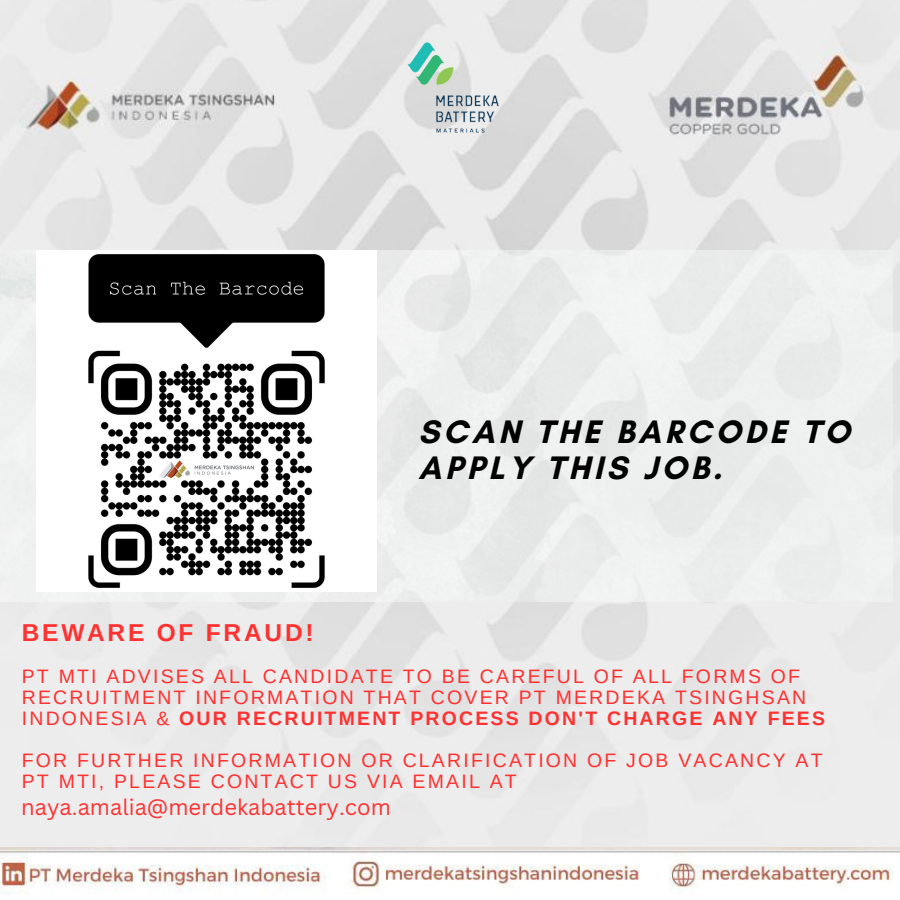
<style>
.page{position:relative;width:900px;height:900px;background:#fff}
.page>*{position:absolute;margin:0;border:0;box-sizing:border-box;transform-origin:0 0}
.t1{font:700 33.2px/36px "Glacial Indifference";letter-spacing:.115em;color:#000}
.t2{font:700 24.5px "Arimo";letter-spacing:.115em;color:#ff3131}
.t3{font:22px "Canva Sans";color:#ff3131}
.t4{font:19.5px/21px "Arimo";letter-spacing:.115em;color:#ff3131}
.s1{font-weight:700}
</style>
<div class="page">
<img style="left:0;top:0;width:900px;height:847px">
<img style="left:0;top:847px;width:900px;height:47px">
<img style="left:0;top:251px;width:892px;height:350px">
<img style="left:36px;top:251px;width:341px;height:340px">
<img style="left:392px;top:35px;width:113px;height:102px">
<p class="t1" style="left:419px;top:413px;width:433px">SCAN THE BARCODE TO<br>APPLY THIS JOB.</p>
<p class="t2" style="left:22px;top:619px;width:293px">BEWARE OF FRAUD!</p>
<p class="t4" style="left:22px;top:666px;width:805px">PT MTI ADVISES ALL CANDIDATE TO BE CAREFUL OF ALL FORMS OF<br>RECRUITMENT INFORMATION THAT COVER PT MERDEKA TSINGHSAN<br>INDONESIA &amp; <span class="s1">OUR RECRUITMENT PROCESS DON'T CHARGE ANY FEES</span></p>
<p class="t4" style="left:22px;top:750px;width:802px">FOR FURTHER INFORMATION OR CLARIFICATION OF JOB VACANCY AT</p>
<p class="t4" style="left:22px;top:771px;width:497px">PT MTI, PLEASE CONTACT US VIA EMAIL AT</p>
<p class="t3" style="left:21px;top:792px;width:371px">naya.amalia@merdekabattery.com</p>
</div>
